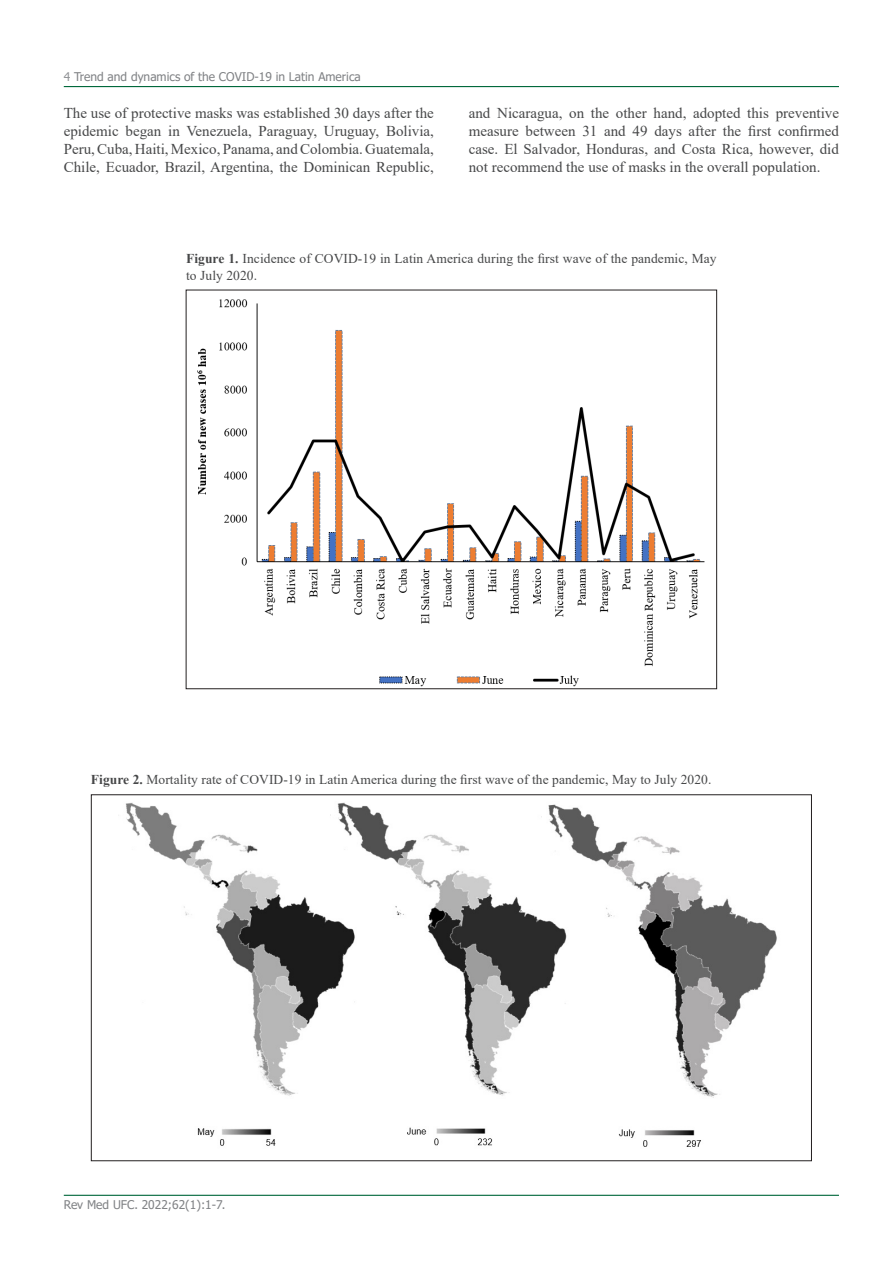
<style>
.page{position:relative;width:893px;height:1263px;background:#fff}
.page>*{position:absolute;margin:0;border:0;box-sizing:border-box;transform-origin:0 0}
.t1{font:15px/18px "Times New Roman";color:#464748;text-align:justify}
.t2{font:13.5px/16.2px "Times New Roman";letter-spacing:.005em;color:#464748}
.t3{font:12px "Tahoma";color:#808285}
.s1{color:#939598}
.s2{font-weight:700}
</style>
<div class="page">
<hr style="left:64px;top:86px;width:775px;height:1px;background:#00683b">
<hr style="left:64px;top:1195px;width:775px;height:1px;background:#00683b">
<img style="left:197px;top:299px;width:508px;height:388px">
<img style="left:125px;top:802px;width:652px;height:345px">
<p class="t3" style="left:64px;top:69px;width:299px"><span class="s1">4</span> Trend and dynamics of the COVID-19 in Latin America</p>
<p class="t1" style="left:64px;top:103px;width:372px">The use of protective masks was established 30 days after the epidemic began in Venezuela, Paraguay, Uruguay, Bolivia, Peru, Cuba, Haiti, Mexico, Panama, and Colombia. Guatemala, Chile, Ecuador, Brazil, Argentina, the Dominican Republic,</p>
<p class="t1" style="left:469px;top:103px;width:372px">and Nicaragua, on the other hand, adopted this preventive measure between 31 and 49 days after the first confirmed case. El Salvador, Honduras, and Costa Rica, however, did not recommend the use of masks in the overall population.</p>
<p class="t2" style="left:186px;top:250px;width:532px"><span class="s2">Figure 1.</span> Incidence of COVID-19 in Latin America during the first wave of the pandemic, May to July 2020.</p>
<p class="t2" style="left:91px;top:771px;width:622px"><span class="s2">Figure 2.</span> Mortality rate of COVID-19 in Latin America during the first wave of the pandemic, May to July 2020.</p>
<p class="t3" style="left:64px;top:1197px;width:163px">Rev Med UFC. 2022;62(1):1-7.</p>
</div>
